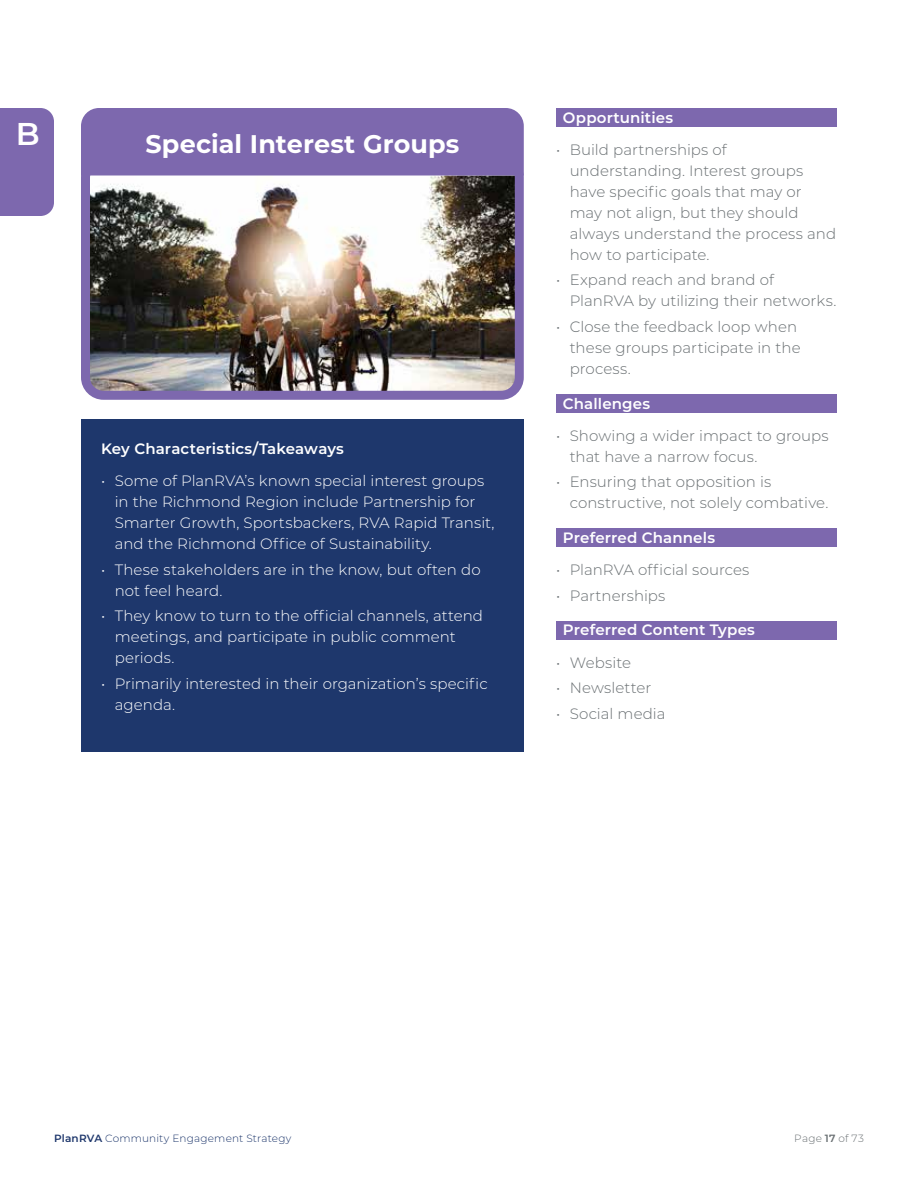
<style>
.page{position:relative;width:918px;height:1188px;background:#fff}
.page>*{position:absolute;margin:0;border:0;box-sizing:border-box;transform-origin:0 0}
.t1{font:600 31.5px "Montserrat";color:#fff}
.t2{font:700 25.5px "Montserrat";letter-spacing:.005em;color:#fff}
.t3{font:300 15px/21px "Montserrat";letter-spacing:.005em;color:#696f72}
.t4{font:300 15px/21px "Montserrat";letter-spacing:.005em;color:#fff}
.t5{font:600 15px "Montserrat";letter-spacing:.01em;color:#fff}
.t6{font:300 10.5px "Montserrat";letter-spacing:.015em;color:#1e376c}
.t7{font:300 10.5px "Montserrat";letter-spacing:.02em;color:#696f72}
.s1{font-weight:600}
</style>
<div class="page">
<div style="left:0;top:108px;width:54px;height:108px;background:#7d68ae"></div>
<img style="left:91px;top:176px;width:423px;height:214px">
<div style="left:81px;top:155px;width:443px;height:245px;border:9px solid #7d68ae;border-radius:18px"></div>
<div style="left:556px;top:108px;width:281px;height:18px;background:#7d68ae"></div>
<div style="left:556px;top:394px;width:281px;height:18px;background:#7d68ae"></div>
<div style="left:556px;top:528px;width:281px;height:19px;background:#7d68ae"></div>
<div style="left:556px;top:621px;width:281px;height:18px;background:#7d68ae"></div>
<div style="left:81px;top:108px;width:443px;height:68px;background:#7d68ae"></div>
<div style="left:81px;top:419px;width:443px;height:333px;background:#1e376c"></div>
<h1 class="t1" style="left:16px;top:112px;width:25px">B</h1>
<h2 class="t2" style="left:145px;top:125px;width:316px">Special Interest Groups</h2>
<p class="t5" style="left:101px;top:438px;width:244px">Key Characteristics/Takeaways</p>
<p class="t4" style="left:115px;top:470px;width:381px;text-indent:-14px">• Some of PlanRVA’s known special interest groups in the Richmond Region include Partnership for Smarter Growth, Sportsbackers, RVA Rapid Transit, and the Richmond Office of Sustainability.</p>
<p class="t4" style="left:115px;top:558px;width:368px;text-indent:-14px">• These stakeholders are in the know, but often do not feel heard.</p>
<p class="t4" style="left:115px;top:605px;width:370px;text-indent:-14px">• They know to turn to the official channels, attend meetings, and participate in public comment periods.</p>
<p class="t4" style="left:115px;top:673px;width:375px;text-indent:-14px">• Primarily interested in their organization’s specific agenda.</p>
<p class="t5" style="left:563px;top:107px;width:112px">Opportunities</p>
<p class="t3" style="left:570px;top:139px;width:268px;text-indent:-14px">• Build partnerships of understanding. Interest groups have specific goals that may or may not align, but they should always understand the process and how to participate.</p>
<p class="t3" style="left:570px;top:269px;width:268px;text-indent:-14px">• Expand reach and brand of<br>PlanRVA by utilizing their networks.</p>
<p class="t3" style="left:570px;top:316px;width:232px;text-indent:-14px">• Close the feedback loop when these groups participate in the process.</p>
<p class="t5" style="left:563px;top:393px;width:89px">Challenges</p>
<p class="t3" style="left:570px;top:425px;width:260px;text-indent:-14px">• Showing a wider impact to groups that have a narrow focus.</p>
<p class="t3" style="left:570px;top:471px;width:260px;text-indent:-14px">• Ensuring that opposition is constructive, not solely combative.</p>
<p class="t5" style="left:563px;top:527px;width:154px">Preferred Channels</p>
<p class="t3" style="left:556px;top:559px;width:195px">• PlanRVA official sources</p>
<p class="t3" style="left:556px;top:585px;width:111px">• Partnerships</p>
<p class="t5" style="left:563px;top:619px;width:194px">Preferred Content Types</p>
<p class="t3" style="left:556px;top:651px;width:76px">• Website</p>
<p class="t3" style="left:556px;top:677px;width:97px">• Newsletter</p>
<p class="t3" style="left:556px;top:703px;width:111px">• Social media</p>
<p class="t6" style="left:54px;top:1131px;width:239px"><span class="s1">PlanRVA</span> Community Engagement Strategy</p>
<p class="t7" style="left:794px;top:1131px;width:71px">Page <span class="s1">17</span> of 73</p>
</div>
